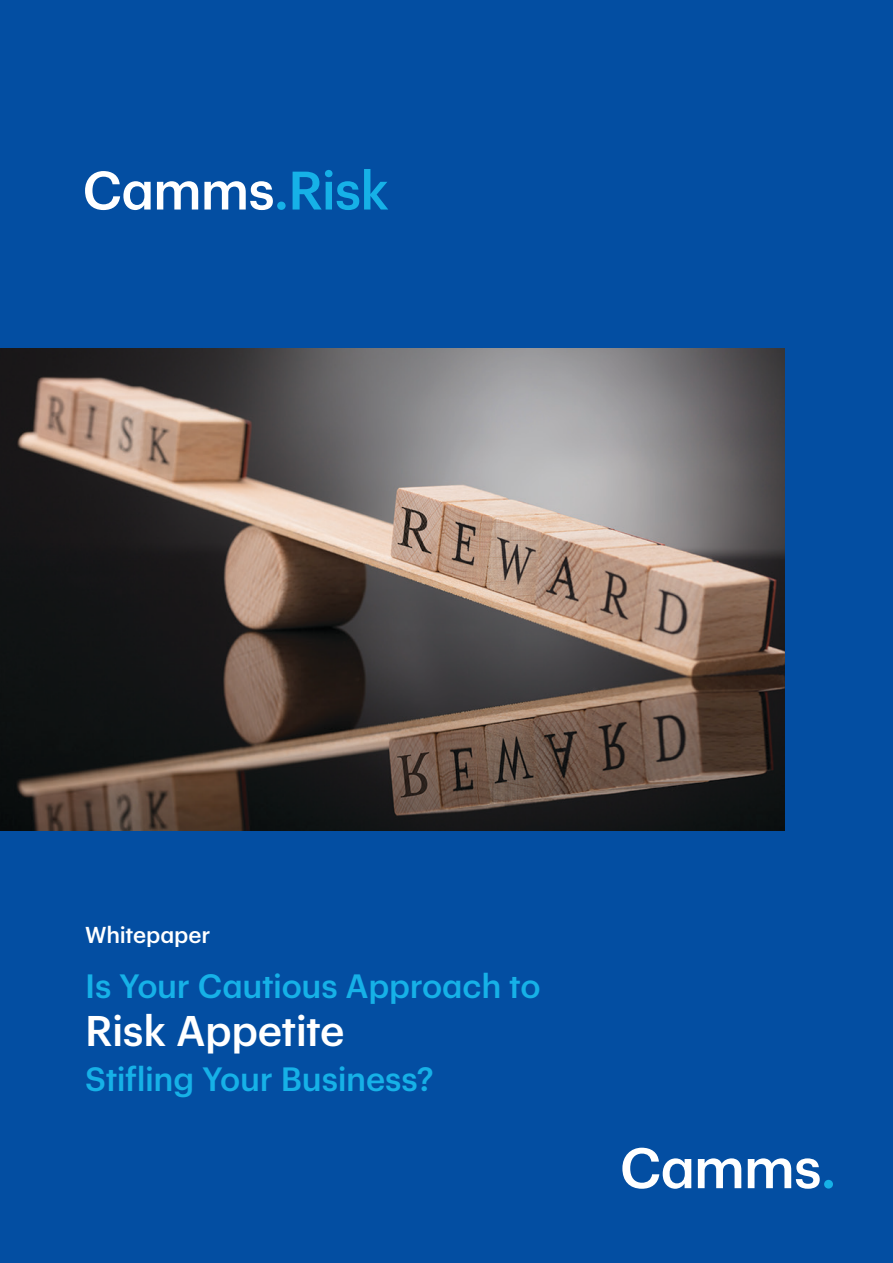
<style>
.page{position:relative;width:893px;height:1263px;background:#034ea2}
.page>*{position:absolute;margin:0;border:0;box-sizing:border-box;transform-origin:0 0}
.t1{font:500 42px "Graphik Alt";letter-spacing:-.015em;color:#fff}
.t2{font:500 33px "Graphik Alt";letter-spacing:-.01em;color:#16b1e7}
.t3{font:500 22.5px "Graphik Alt";letter-spacing:-.01em;color:#fff}
</style>
<div class="page">
<img style="left:0;top:348px;width:785px;height:483px">
<svg style="left:622px;top:1148px;width:69px;height:41px"></svg>
<svg style="left:698px;top:1158px;width:43px;height:30px"></svg>
<svg style="left:748px;top:1158px;width:72px;height:31px"></svg>
<div style="left:824px;top:1180px;width:9px;height:8px;background:#16b1e7;border-radius:50%"></div>
<svg style="left:85px;top:171px;width:66px;height:39px"></svg>
<svg style="left:157px;top:181px;width:41px;height:29px"></svg>
<svg style="left:204px;top:181px;width:69px;height:29px"></svg>
<div style="left:277px;top:202px;width:9px;height:8px;background:#16b1e7;border-radius:50%"></div>
<svg style="left:293px;top:169px;width:95px;height:41px"></svg>
<p class="t3" style="left:85px;top:917px;width:127px">Whitepaper</p>
<p class="t2" style="left:85px;top:961px;width:457px">Is Your Cautious Approach to</p>
<p class="t1" style="left:85px;top:999px;width:261px">Risk Appetite</p>
<p class="t2" style="left:85px;top:1054px;width:350px">Stifling Your Business?</p>
</div>
